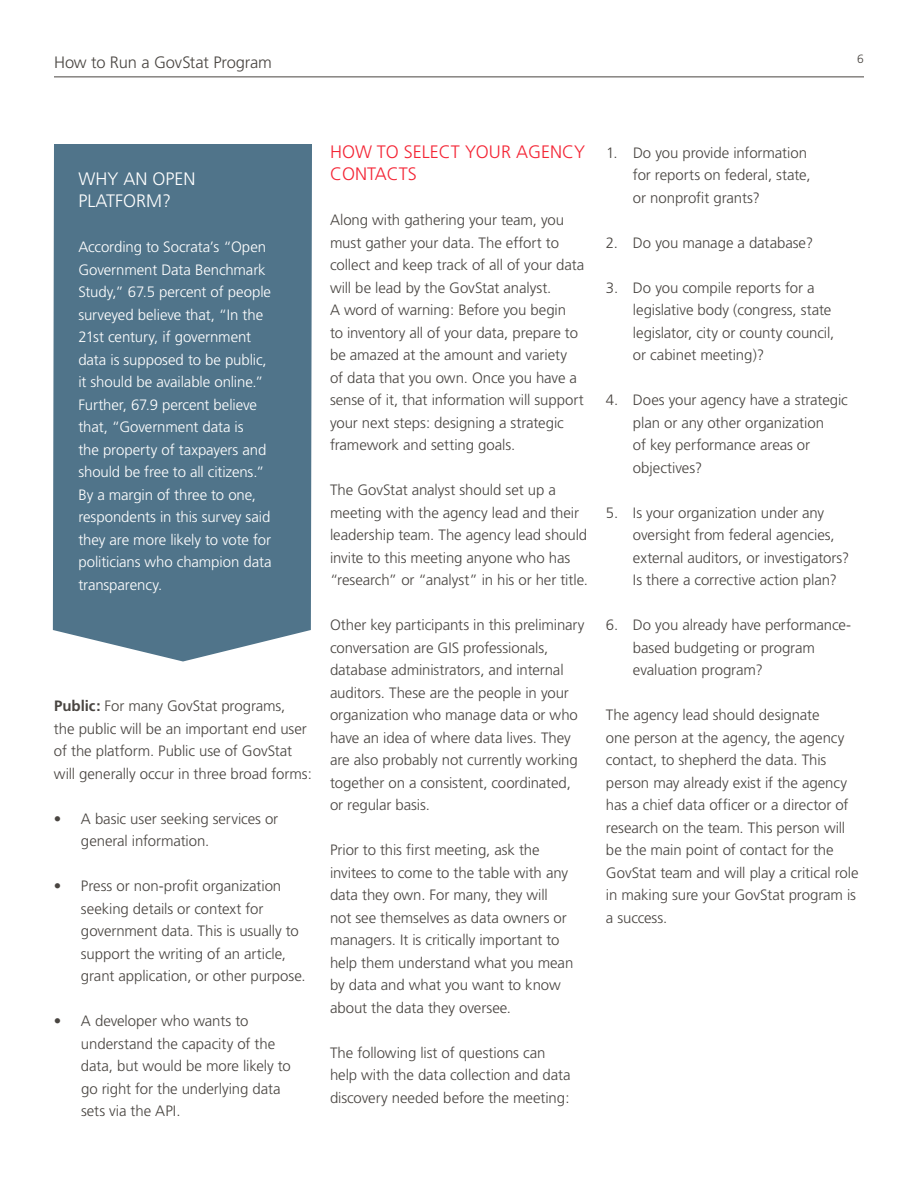
<style>
.page{position:relative;width:918px;height:1188px;background:#fff}
.page>*{position:absolute;margin:0;border:0;box-sizing:border-box;transform-origin:0 0}
.t1{font:300 18px/22.5px "Frutiger";color:#f42535}
.t2{font:300 18px/22.5px "Frutiger";color:#fff}
.t3{font:300 16.5px "Frutiger";letter-spacing:-.015em;color:#494541}
.t4{font:300 15px/22.5px "Frutiger";letter-spacing:-.005em;color:#494541}
.t5{font:300 15px/22.5px "Frutiger";letter-spacing:-.005em;color:#fff}
.t6{font:300 12px "Frutiger";color:#494541}
.s1{font-weight:700}
</style>
<div class="page">
<div style="left:53px;top:144px;width:259px;height:518px;background:#50748a"></div>
<hr style="left:54px;top:76px;width:810px;height:1px;background:#494541">
<p class="t3" style="left:54px;top:52px;width:219px">How to Run a GovStat Program</p>
<p class="t6" style="left:857px;top:52px;width:8px">6</p>
<p class="t2" style="left:78px;top:167px;width:119px">Why an Open<br>Platform?</p>
<p class="t5" style="left:78px;top:236px;width:195px">According to Socrata’s “Open<br>Government Data Benchmark<br>Study,” 67.5 percent of people surveyed believe that, “In the<br>21st century, if government data is supposed to be public, it should be available online.”<br>Further, 67.9 percent believe that, “Government data is<br>the property of taxpayers and should be free to all citizens.”<br>By a margin of three to one, respondents in this survey said they are more likely to vote for politicians who champion data transparency.</p>
<p class="t4" style="left:54px;top:695px;width:260px"><span class="s1">Public:</span> For many GovStat programs,<br>the public will be an important end user of the platform. Public use of GovStat will generally occur in three broad forms:</p>
<p class="t4" style="left:81px;top:807px;width:199px;text-indent:-27px">• A basic user seeking services or general information.</p>
<p class="t4" style="left:81px;top:875px;width:226px;text-indent:-27px">• Press or non-profit organization seeking details or context for government data. This is usually to support the writing of an article, grant application, or other purpose.</p>
<p class="t4" style="left:81px;top:1010px;width:211px;text-indent:-27px">• A developer who wants to understand the capacity of the data, but would be more likely to go right for the underlying data sets via the API.</p>
<p class="t1" style="left:330px;top:140px;width:254px">How to Select Your Ag ency<br>Contacts</p>
<p class="t4" style="left:330px;top:209px;width:256px">Along with gathering your team, you must gather your data. The effort to collect and keep track of all of your data will be lead by the GovStat analyst.<br>A word of warning: Before you begin<br>to inventory all of your data, prepare to be amazed at the amount and variety<br>of data that you own. Once you have a sense of it, that information will support your next steps: designing a strategic framework and setting goals.</p>
<p class="t4" style="left:330px;top:479px;width:259px">The GovStat analyst should set up a meeting with the agency lead and their leadership team. The agency lead should invite to this meeting anyone who has “research” or “analyst” in his or her title.</p>
<p class="t4" style="left:330px;top:614px;width:256px">Other key participants in this preliminary conversation are GIS professionals, database administrators, and internal auditors. These are the people in your organization who manage data or who have an idea of where data lives. They are also probably not currently working together on a consistent, coordinated, or regular basis.</p>
<p class="t4" style="left:330px;top:839px;width:245px">Prior to this first meeting, ask the invitees to come to the table with any data they own. For many, they will<br>not see themselves as data owners or managers. It is critically important to help them understand what you mean by data and what you want to know about the data they oversee.</p>
<p class="t4" style="left:330px;top:1041px;width:242px">The following list of questions can help with the data collection and data discovery needed before the meeting:</p>
<p class="t4" style="left:633px;top:141px;width:179px;text-indent:-27px">1. Do you provide information for reports on federal, state, or nonprofit grants?</p>
<p class="t4" style="left:606px;top:231px;width:209px">2. Do you manage a database?</p>
<p class="t4" style="left:633px;top:276px;width:203px;text-indent:-27px">3. Do you compile reports for a legislative body (congress, state legislator, city or county council, or cabinet meeting)?</p>
<p class="t4" style="left:633px;top:389px;width:217px;text-indent:-27px">4. Does your agency have a strategic plan or any other organization<br>of key performance areas or objectives?</p>
<p class="t4" style="left:633px;top:501px;width:218px;text-indent:-27px">5. Is your organization under any oversight from federal agencies, external auditors, or investigators?<br>Is there a corrective action plan?</p>
<p class="t4" style="left:633px;top:614px;width:220px;text-indent:-27px">6. Do you already have performance&shy;based budgeting or program evaluation program?</p>
<p class="t4" style="left:606px;top:704px;width:254px">The agency lead should designate<br>one person at the agency, the agency contact, to shepherd the data. This person may already exist if the agency has a chief data officer or a director of research on the team. This person will be the main point of contact for the GovStat team and will play a critical role in making sure your GovStat program is a success.</p>
</div>
